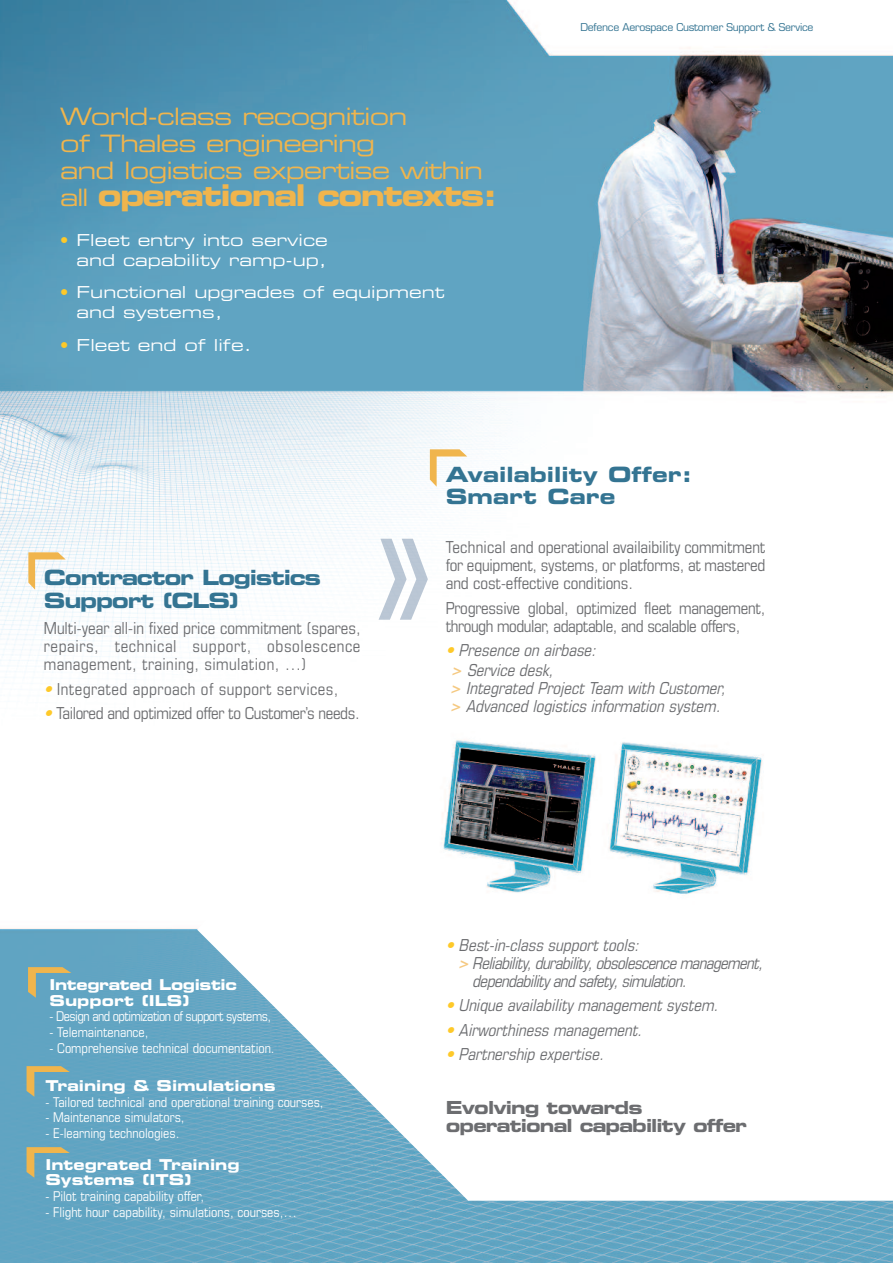
<style>
.page{position:relative;width:893px;height:1263px;background:#fff}
.page>*{position:absolute;margin:0;border:0;box-sizing:border-box;transform-origin:0 0}
.t1{font:30px "Eurostile Bold Extended Two";letter-spacing:-.06em;color:#f0b54d}
.t2{font:24px/27px "Eurostile Extended Two";letter-spacing:-.04em;color:#f0b54d}
.t3{font:21px/22.5px "Eurostile Bold Extended Two";letter-spacing:-.06em;color:#347492}
.t4{font:21px/22.5px "Eurostile LT Std Bold Ex 2";color:#347492}
.t5{font:18px/18px "Eurostile Bold Extended Two";letter-spacing:-.05em;color:#6c6d70}
.t6{font:condensed 16.5px/18px "Eurostile";letter-spacing:-.015em;color:#6c6d70;text-align:justify}
.t7{font:italic condensed 16.5px/20.1px "Eurostile";color:#6c6d70}
.t8{font:16.5px/19.8px "Eurostile Extended Two";color:#fff;text-align:right}
.t9{font:condensed 16.5px "Eurostile";letter-spacing:.025em;color:#6c6d70}
.t10{font:15px/15.8px "Eurostile Bold Extended Two";color:#fff}
.t11{font:15px/15.8px "Eurostile Bold Extended Two";letter-spacing:-.025em;color:#fff}
.t12{font:condensed 13.5px "Eurostile";color:#fff}
.t13{font:condensed 13.5px "Eurostile";letter-spacing:-.04em;color:#fff}
.t14{font:10.5px "Eurostile LT Std";letter-spacing:-.025em;color:#347492}
.s1{font-family:"Eurostile Extended Two";font-size:24px}
.s2{color:#fec929}
.s3{font-style:italic;color:#fec929}
.s4{font-weight:600;font-stretch:normal;color:#f5c981}
</style>
<div class="page">
<img style="left:0;top:0;width:893px;height:1263px">
<svg style="left:28px;top:967px;width:43px;height:31px"></svg>
<svg style="left:27px;top:1066px;width:43px;height:31px"></svg>
<svg style="left:27px;top:1147px;width:43px;height:31px"></svg>
<svg style="left:28px;top:552px;width:38px;height:38px"></svg>
<svg style="left:430px;top:449px;width:37px;height:38px"></svg>
<img style="left:379px;top:539px;width:49px;height:81px">
<svg style="left:197px;top:908px;width:696px;height:293px"></svg>
<img style="left:418px;top:732px;width:378px;height:174px">
<h2 class="t2" style="left:60px;top:105px;width:424px">World-class recognition<br>of Thales engineering<br>and logistics expertise within</h2>
<h1 class="t1" style="left:60px;top:184px;width:439px"><span class="s1">all</span> operational contexts:</h1>
<p class="t8" style="left:60px;top:231px;width:269px"><span class="s2">•</span> Fleet entry into service and capability ramp-up,</p>
<p class="t8" style="left:76px;top:284px;width:370px;text-align:left;text-indent:-16px"><span class="s2">•</span> Functional upgrades of equipment and systems,</p>
<p class="t8" style="left:60px;top:336px;width:193px"><span class="s2">•</span> Fleet end of life.</p>
<p class="t14" style="left:580px;top:23px;width:235px">Defence Aerospace Customer Support &amp; Service</p>
<p class="t3" style="left:44px;top:568px;width:279px">Contractor Logistics<br>Support (CLS)</p>
<p class="t6" style="left:44px;top:621px;width:318px">Multi-year all-in fixed price commitment (spares, repairs, technical support, obsolescence management, training, simulation, …)</p>
<p class="t9" style="left:44px;top:683px;width:296px"><span class="s3">•</span>Integrated approach of support services,</p>
<p class="t6" style="left:44px;top:706px;width:317px"><span class="s3">•</span>Tailored and optimized offer to Customer’s needs.</p>
<p class="t4" style="left:446px;top:465px;width:248px">Availability Offer:<br>Smart Care</p>
<p class="t6" style="left:446px;top:540px;width:321px">Technical and operational availaibility commitment for equipment, systems, or platforms, at mastered and cost-effective conditions.</p>
<p class="t6" style="left:446px;top:600px;width:321px">Progressive global, optimized fleet management, through modular, adaptable, and scalable offers,</p>
<p class="t7" style="left:452px;top:641px;width:149px;text-indent:-6px"><span class="s2">•</span> Presence on airbase: <span class="s4">&gt;</span> Service desk,</p>
<p class="t7" style="left:450px;top:681px;width:280px;line-height:18px"><span class="s4">&gt;</span> Integrated Project Team with Customer, <span class="s4">&gt;</span> Advanced logistics information system.</p>
<p class="t11" style="left:50px;top:978px;width:189px">Integrated Logistic<br>Support (ILS)</p>
<p class="t13" style="left:50px;top:1012px;width:223px">- Design and optimization of support systems,</p>
<p class="t12" style="left:50px;top:1027px;width:101px">- Telemaintenance,</p>
<p class="t12" style="left:50px;top:1043px;width:227px">- Comprehensive technical documentation.</p>
<p class="t10" style="left:45px;top:1079px;width:232px">Training &amp; Simulations</p>
<p class="t12" style="left:45px;top:1097px;width:280px">- Tailored technical and operational training courses,</p>
<p class="t12" style="left:45px;top:1112px;width:141px">- Maintenance simulators,</p>
<p class="t12" style="left:45px;top:1128px;width:136px">- E-learning technologies.</p>
<p class="t10" style="left:45px;top:1157px;width:196px">Integrated Training<br>Systems (ITS)</p>
<p class="t12" style="left:45px;top:1191px;width:160px">- Pilot training capability offer,</p>
<p class="t12" style="left:45px;top:1207px;width:253px">- Flight hour capability, simulations, courses,…</p>
<p class="t7" style="left:446px;top:936px;width:198px"><span class="s2">•</span> Best-in-class support tools:</p>
<p class="t7" style="left:459px;top:954px;width:309px"><span class="s4">&gt;</span> Reliability, durability, obsolescence management,</p>
<p class="t7" style="left:472px;top:972px;width:219px">dependability and safety, simulation.</p>
<p class="t7" style="left:446px;top:996px;width:277px"><span class="s2">•</span> Unique availability management system.</p>
<p class="t7" style="left:446px;top:1021px;width:201px"><span class="s2">•</span> Airworthiness management.</p>
<p class="t7" style="left:446px;top:1045px;width:163px"><span class="s2">•</span> Partnership expertise.</p>
<p class="t5" style="left:446px;top:1100px;width:303px">Evolving towards operational capability offer</p>
</div>
